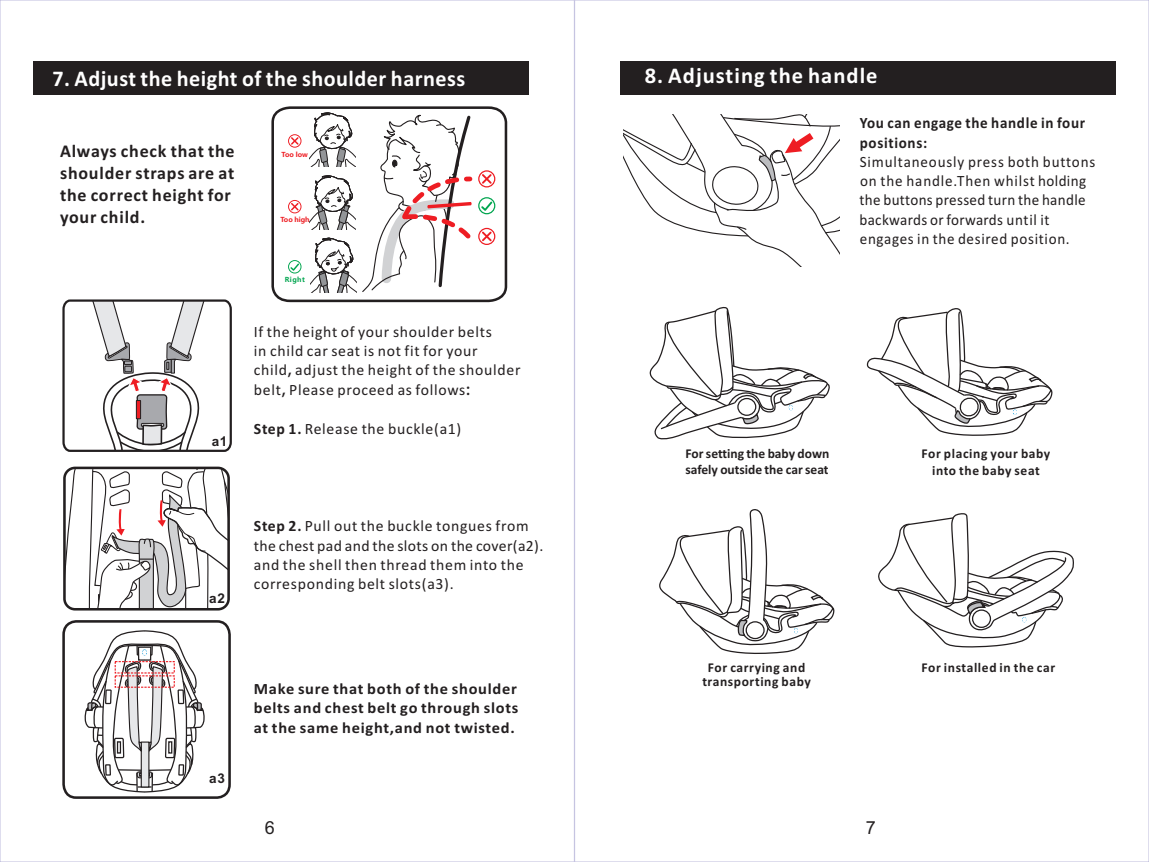
<style>
.page{position:relative;width:1149px;height:862px;background:#fff}
.page>*{position:absolute;margin:0;border:0;box-sizing:border-box;transform-origin:0 0}
.t1{font:700 22.5px "Calibri";letter-spacing:.02em;color:#fff}
.t2{font:700 22.5px "Calibri";letter-spacing:.045em;color:#fff}
.t3{font:700 18px/22.1px "Calibri";letter-spacing:.045em;color:#231f20}
.t4{font:18px "Arial";color:#231f20}
.t5{font:15.75px/19.3px "Calibri";letter-spacing:.045em;color:#231f20}
.t6{font:15.75px/19.1px "Calibri";letter-spacing:.045em;color:#231f20;scale:.96 1}
.t7{font:700 15.75px/19.1px "Calibri";letter-spacing:.045em;color:#231f20;text-align:justify;scale:1.04 1}
.t8{font:700 15.75px/19.1px "Calibri";letter-spacing:.045em;color:#231f20;scale:.96 1}
.t9{font:700 13.5px/16.4px "Calibri";letter-spacing:.045em;color:#231f20;text-align:center}
.t10{font:700 13.5px/15.3px "Calibri";color:#231f20}
.t11{font:700 13.5px "Arial";color:#231f20}
.t12{font:700 6.75px "Microsoft Ya Hei";color:#ee1d23}
.t13{font:700 6.75px "Microsoft Ya Hei";letter-spacing:.06em;color:#00a54f}
.s1{font-family:"Adobe Heiti Std"}
.s2{font-weight:700}
</style>
<div class="page">
<div style="left:33px;top:62px;width:496px;height:33px;background:#231f20"></div>
<div style="left:620px;top:62px;width:495px;height:33px;background:#231f20"></div>
<svg style="left:623px;top:114px;width:216px;height:152px"></svg>
<div style="left:62px;top:619px;width:169px;height:179px;border:3px solid #231f20;border-radius:13px"></div>
<svg style="left:65px;top:470px;width:163px;height:138px"></svg>
<div style="left:63px;top:466px;width:167px;height:144px;border:3px solid #231f20;border-radius:11px"></div>
<svg style="left:271px;top:106px;width:237px;height:197px"></svg>
<svg style="left:309px;top:109px;width:186px;height:184px"></svg>
<svg style="left:288px;top:134px;width:13px;height:14px"></svg>
<svg style="left:288px;top:200px;width:13px;height:13px"></svg>
<svg style="left:288px;top:260px;width:13px;height:13px"></svg>
<svg style="left:649px;top:306px;width:180px;height:134px"></svg>
<svg style="left:866px;top:308px;width:185px;height:128px"></svg>
<svg style="left:659px;top:509px;width:175px;height:145px"></svg>
<svg style="left:878px;top:513px;width:196px;height:135px"></svg>
<svg style="left:84px;top:630px;width:121px;height:162px"></svg>
<svg style="left:62px;top:299px;width:170px;height:153px"></svg>
<h1 class="t1" style="left:52px;top:69px;width:414px">7. Adjust the height of the shoulder harness</h1>
<p class="t3" style="left:60px;top:141px;width:176px">Always check that the shoulder straps are at the correct height for your child.</p>
<p class="t11" style="left:212px;top:436px;width:17px">a1</p>
<p class="t12" style="left:281px;top:151px;width:28px">Too low</p>
<p class="t12" style="left:280px;top:216px;width:31px">Too high</p>
<p class="t13" style="left:285px;top:276px;width:21px">Right</p>
<p class="t5" style="left:254px;top:323px;width:268px">If the height of your shoulder belts<br>in child car seat is not fit for your<br>child<span class="s1">,</span> adjust the height of the shoulder belt<span class="s1">,</span> Please proceed as follows<span class="s1">:</span></p>
<p class="t5" style="left:254px;top:420px;width:209px"><span class="s2">Step 1</span><span class="s1">.</span> Release the buckle(a1)</p>
<p class="t11" style="left:209px;top:593px;width:17px">a2</p>
<p class="t5" style="left:254px;top:517px;width:291px"><span class="s2">Step 2</span><span class="s1">.</span> Pull out the buckle tongues from the chest pad and the slots on the cover(a2). and the shell then thread them into the corresponding belt slots(a3).</p>
<p class="t11" style="left:209px;top:773px;width:17px">a3</p>
<p class="t7" style="left:254px;top:680px;width:256px">Make sure that both of the shoulder belts and chest belt go through slots at the same height,and not twisted.</p>
<h1 class="t2" style="left:644px;top:66px;width:234px">8. Adjusting the handle</h1>
<p class="t8" style="left:859px;top:115px;width:236px">You can engage the handle in four positions:</p>
<p class="t6" style="left:859px;top:153px;width:247px">Simultaneously press both buttons on the handle.Then whilst holding the buttons pressed turn the handle backwards or forwards until it engages in the desired position.</p>
<p class="t10" style="left:685px;top:447px;width:145px">For setting the baby down safely outside the car seat</p>
<p class="t9" style="left:921px;top:446px;width:130px">For placing your baby into the baby seat</p>
<p class="t9" style="left:707px;top:659px;width:99px">For carrying and</p>
<p class="t9" style="left:921px;top:659px;width:135px">For installed in the car</p>
<p class="t9" style="left:702px;top:674px;width:110px">transporting baby</p>
<p class="t4" style="left:264px;top:820px;width:12px">6</p>
<p class="t4" style="left:865px;top:820px;width:12px">7</p>
</div>
